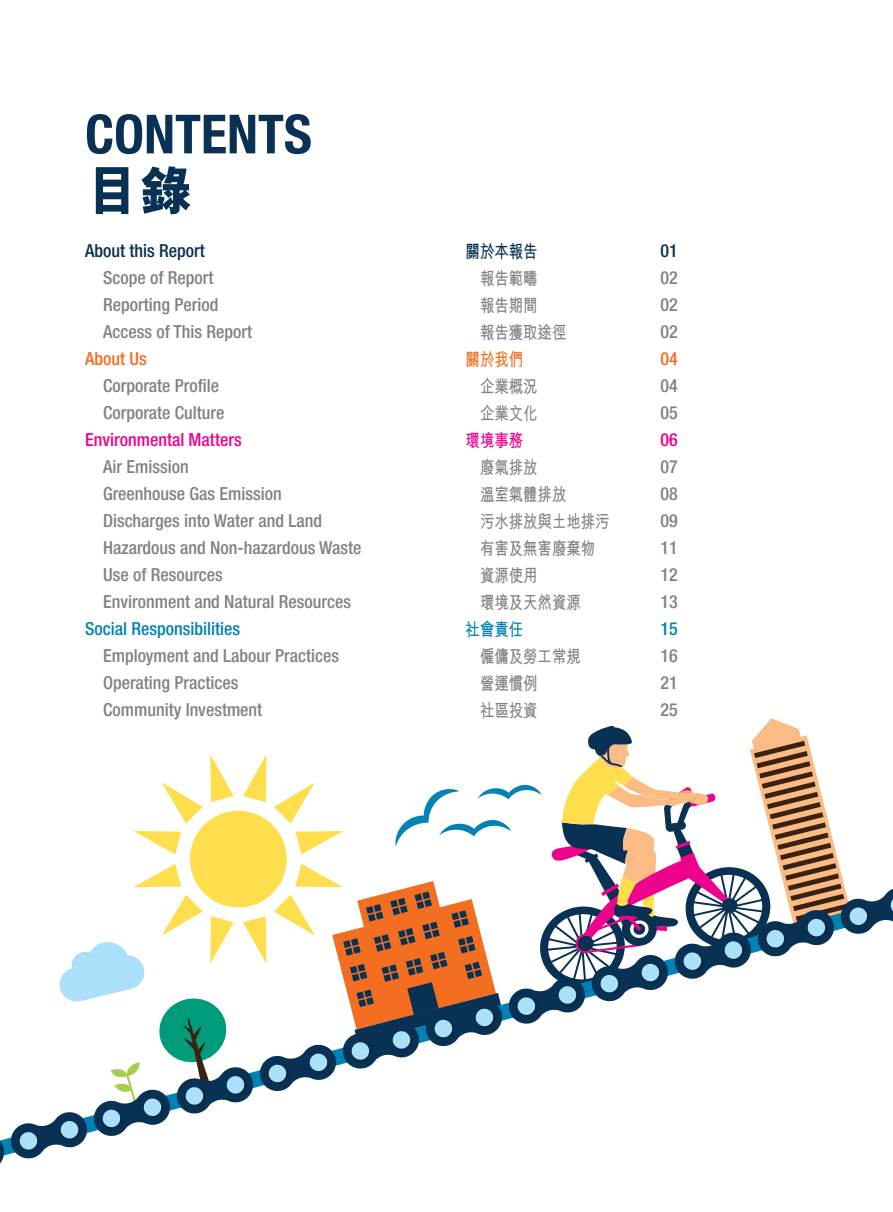
<style>
.page{position:relative;width:893px;height:1212px;background:#fff}
.page>*{position:absolute;margin:0;border:0;box-sizing:border-box;transform-origin:0 0}
.t1{font:700 condensed 54px "Helvetica Neue LT Std";color:#093153}
.t2{font:800 54px "M Hei HK";color:#093153}
.t3{font:500 condensed 18px/27px "Helvetica Neue LT Std";color:#808285}
.t4{font:700 18px/27px "M Hei HK";color:#808285;scale:.8 1}
.t5{font:500 condensed 18px "Helvetica Neue LT Std";color:#0082b5}
.t6{font:500 condensed 18px "Helvetica Neue LT Std";color:#ed028c}
.t7{font:500 condensed 18px "Helvetica Neue LT Std";color:#093153}
.t8{font:500 condensed 18px "Helvetica Neue LT Std";color:#f36e21}
.t9{font:700 18px "M Hei HK";color:#093153;scale:.8 1}
.t10{font:700 18px "M Hei HK";color:#f36e21;scale:.8 1}
.t11{font:700 18px "M Hei HK";color:#ed028c;scale:.8 1}
.t12{font:700 18px "M Hei HK";color:#0082b5;scale:.8 1}
</style>
<div class="page">
<svg style="left:0;top:718px;width:893px;height:446px"></svg>
<h1 class="t1" style="left:85px;top:101px;width:228px">CONTENTS</h1>
<h1 class="t2" style="left:85px;top:163px;width:109px">目錄</h1>
<p class="t7" style="left:85px;top:240px;width:121px">About this Report</p>
<p class="t3" style="left:103px;top:264px;width:150px">Scope of Report<br>Reporting Period<br>Access of This Report</p>
<p class="t8" style="left:85px;top:348px;width:63px">About Us</p>
<p class="t3" style="left:103px;top:372px;width:123px">Corporate Profile<br>Corporate Culture</p>
<p class="t6" style="left:85px;top:429px;width:158px">Environmental Matters</p>
<p class="t3" style="left:103px;top:453px;width:260px">Air Emission<br>Greenhouse Gas Emission<br>Discharges into Water and Land<br>Hazardous and Non-hazardous Waste<br>Use of Resources<br>Environment and Natural Resources</p>
<p class="t5" style="left:85px;top:618px;width:156px">Social Responsibilities</p>
<p class="t3" style="left:103px;top:642px;width:237px">Employment and Labour Practices<br>Operating Practices<br>Community Investment</p>
<p class="t9" style="left:466px;top:238px;width:91px">關於本報告</p>
<p class="t4" style="left:480px;top:263px;width:110px">報告範疇<br>報告期間<br>報告獲取途徑</p>
<p class="t10" style="left:466px;top:346px;width:73px">關於我們</p>
<p class="t4" style="left:480px;top:371px;width:73px">企業概況企業文化</p>
<p class="t11" style="left:466px;top:427px;width:73px">環境事務</p>
<p class="t4" style="left:480px;top:452px;width:164px">廢氣排放<br>溫室氣體排放<br>污水排放與土地排污有害及無害廢棄物資源使用<br>環境及天然資源</p>
<p class="t12" style="left:466px;top:616px;width:73px">社會責任</p>
<p class="t4" style="left:480px;top:641px;width:128px">僱傭及勞工常規營運慣例<br>社區投資</p>
<p class="t7" style="left:660px;top:240px;width:19px">01</p>
<p class="t3" style="left:660px;top:264px;width:19px;text-align:justify">02<br>02<br>02</p>
<p class="t8" style="left:660px;top:348px;width:19px">04</p>
<p class="t3" style="left:660px;top:372px;width:19px">04<br>05</p>
<p class="t6" style="left:660px;top:429px;width:19px">06</p>
<p class="t3" style="left:660px;top:453px;width:19px;text-align:justify">07<br>08<br>09<br>11<br>12<br>13</p>
<p class="t5" style="left:660px;top:618px;width:19px">15</p>
<p class="t3" style="left:660px;top:642px;width:19px;text-align:justify">16<br>21<br>25</p>
</div>
